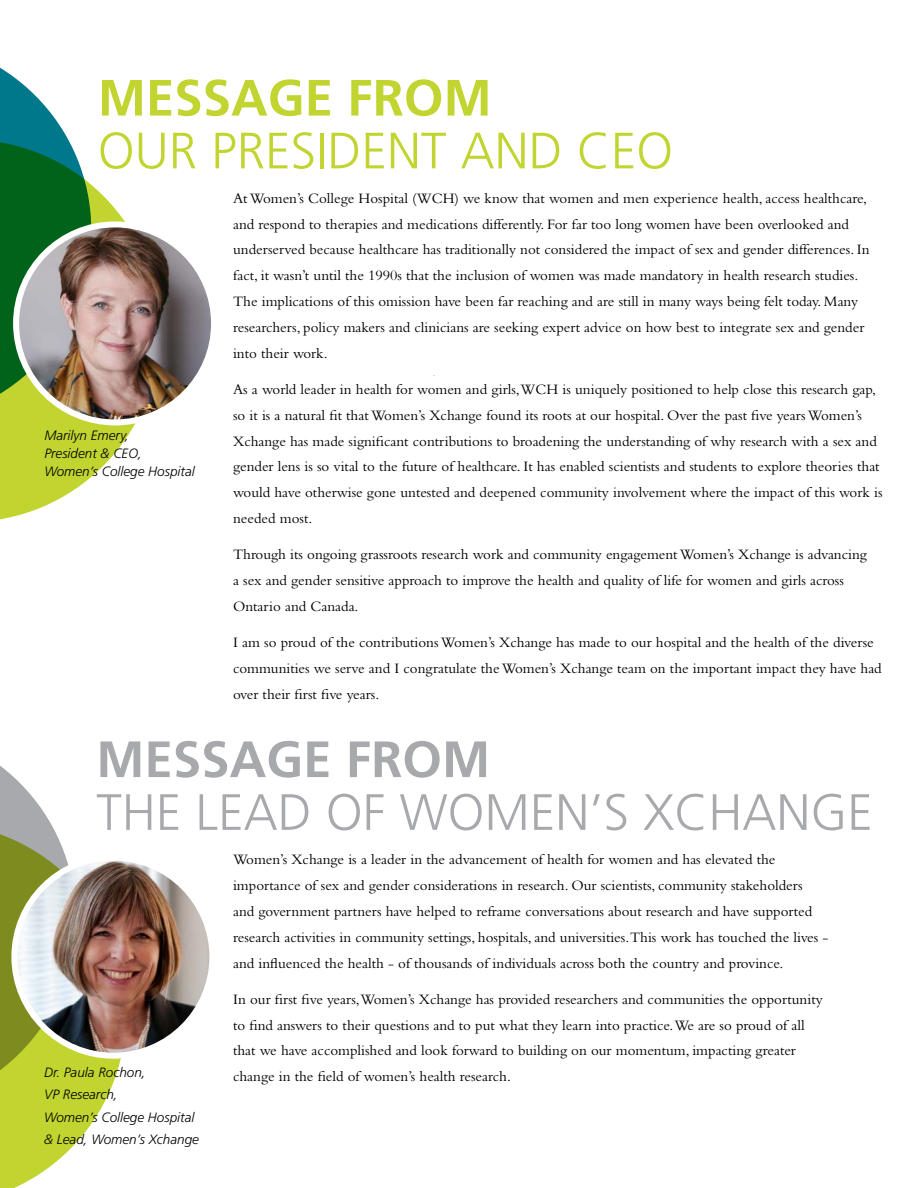
<style>
.page{position:relative;width:918px;height:1188px;background:#fff}
.page>*{position:absolute;margin:0;border:0;box-sizing:border-box;transform-origin:0 0}
.t1{font:300 51px "Frutiger";color:#a7a9ac}
.t2{font:300 51px "Frutiger";color:#c1d42f}
.t3{font:700 51px "Frutiger";color:#a7a9ac}
.t4{font:700 51px "Frutiger";color:#c1d42f}
.t5{font:15px/25.8px "Bembo";color:#000}
.t6{font:italic 300 13.5px/22.5px "Frutiger";color:#000}
</style>
<div class="page">
<svg style="left:0;top:1051px;width:121px;height:137px;fill:#c1d42f"></svg>
<svg style="left:0;top:766px;width:76px;height:343px"></svg>
<svg style="left:0;top:67px;width:69px;height:73px"></svg>
<svg style="left:0;top:140px;width:136px;height:380px"></svg>
<img style="left:14px;top:858px;width:198px;height:198px;border-radius:99px">
<div style="left:11px;top:855px;width:204px;height:204px;border:6px solid #fff;border-radius:50%"></div>
<img style="left:16px;top:224px;width:198px;height:198px;border-radius:99px">
<div style="left:13px;top:221px;width:204px;height:204px;border:6px solid #fff;border-radius:50%"></div>
<h1 class="t4" style="left:98px;top:68px;width:395px">MESSAGE FROM</h1>
<h1 class="t2" style="left:98px;top:122px;width:577px">OUR PRESIDENT AND CEO</h1>
<p class="t6" style="left:44px;top:426px;width:152px;line-height:18px">Marilyn Emery,<br>President &amp; CEO,<br>Women’s College Hospital</p>
<p class="t5" style="left:233px;top:185px;width:638px">At Women’s College Hospital (WCH) we know that women and men experience health, access healthcare, and respond to therapies and medications differently. For far too long women have been overlooked and underserved because healthcare has traditionally not considered the impact of sex and gender differences. In fact, it wasn’t until the 1990s that the inclusion of women was made mandatory in health research studies.<br>The implications of this omission have been far reaching and are still in many ways being felt today. Many researchers, policy makers and clinicians are seeking expert advice on how best to integrate sex and gender into their work.</p>
<p class="t5" style="left:233px;top:376px;width:651px">As a world leader in health for women and girls,WCH is uniquely positioned to help close this research gap, so it is a natural fit that Women’s Xchange found its roots at our hospital. Over the past five years Women’s Xchange has made significant contributions to broadening the understanding of why research with a sex and gender lens is so vital to the future of healthcare. It has enabled scientists and students to explore theories that would have otherwise gone untested and deepened community involvement where the impact of this work is needed most.</p>
<p class="t5" style="left:233px;top:541px;width:635px">Through its ongoing grassroots research work and community engagement Women’s Xchange is advancing a sex and gender sensitive approach to improve the health and quality of life for women and girls across<br>Ontario and Canada.</p>
<p class="t5" style="left:233px;top:629px;width:650px">I am so proud of the contributions Women’s Xchange has made to our hospital and the health of the diverse communities we serve and I congratulate the Women’s Xchange team on the important impact they have had over their first five years.</p>
<h1 class="t3" style="left:96px;top:729px;width:395px">MESSAGE FROM</h1>
<h1 class="t1" style="left:96px;top:783px;width:778px">THE LEAD OF WOMEN’S XCHANGE</h1>
<p class="t6" style="left:44px;top:1061px;width:156px">Dr. Paula Rochon,<br>VP Research,<br>Women’s College Hospital &amp; Lead, Women’s Xchange</p>
<p class="t5" style="left:233px;top:846px;width:597px">Women’s Xchange is a leader in the advancement of health for women and has elevated the importance of sex and gender considerations in research. Our scientists, community stakeholders<br>and government partners have helped to reframe conversations about research and have supported research activities in community settings, hospitals, and universities.This work has touched the lives - and influenced the health - of thousands of individuals across both the country and province.</p>
<p class="t5" style="left:233px;top:986px;width:591px">In our first five years,Women’s Xchange has provided researchers and communities the opportunity to find answers to their questions and to put what they learn into practice.We are so proud of all that we have accomplished and look forward to building on our momentum, impacting greater change in the field of women’s health research.</p>
</div>
